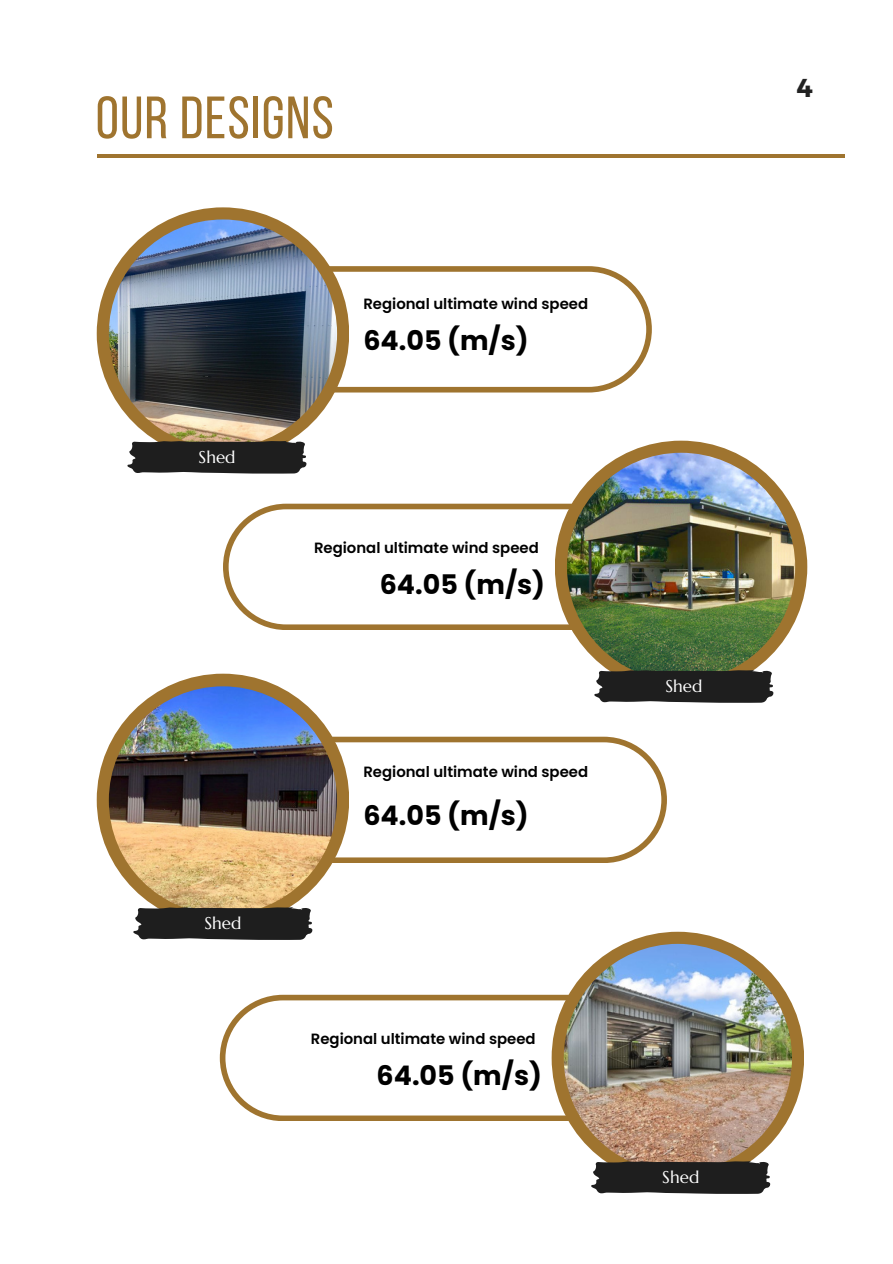
<style>
.page{position:relative;width:893px;height:1264px;background:#fff}
.page>*{position:absolute;margin:0;border:0;box-sizing:border-box;transform-origin:0 0}
.t1{font:59.55px "Bebas Neue";letter-spacing:.02em;color:#9f742f}
.t2{font:700 27px "Poppins";color:#000}
.t3{font:700 25.8px "Montserrat";color:#222}
.t4{font:17.1px "Marcellus";color:#fff}
.t5{font:600 14.85px "Poppins";color:#000}
</style>
<div class="page">
<svg style="left:330px;top:266px;width:321px;height:126px"></svg>
<div style="left:97px;top:207px;width:252px;height:253px;background:#9f742f;border-radius:50%"></div>
<div style="left:97px;top:673px;width:252px;height:253px;background:#9f742f;border-radius:50%"></div>
<div style="left:554px;top:440px;width:253px;height:253px;background:#9f742f;border-radius:50%"></div>
<svg style="left:318px;top:736px;width:348px;height:126px"></svg>
<svg style="left:223px;top:503px;width:363px;height:126px"></svg>
<img style="left:109px;top:219px;width:228px;height:228px;border-radius:50%">
<hr style="left:97px;top:154px;width:747px;height:4px;background:#9f742f">
<svg style="left:127px;top:440px;width:180px;height:33px;background:#32312f"></svg>
<img style="left:567px;top:453px;width:228px;height:228px;border-radius:50%">
<img style="left:109px;top:686px;width:228px;height:228px;border-radius:50%">
<svg style="left:594px;top:670px;width:179px;height:32px;background:#2a2b2a"></svg>
<svg style="left:133px;top:907px;width:179px;height:32px;background:#2d2c2b"></svg>
<div style="left:551px;top:931px;width:253px;height:253px;background:#9f742f;border-radius:50%"></div>
<svg style="left:220px;top:994px;width:349px;height:126px"></svg>
<img style="left:563px;top:943px;width:229px;height:229px;border-radius:50%">
<svg style="left:591px;top:1160px;width:179px;height:33px;background:#312f2d"></svg>
<p class="t1" style="left:96px;top:94px;width:239px">OUR DESIGNS</p>
<p class="t4" style="left:198px;top:446px;width:38px">Shed</p>
<p class="t5" style="left:363px;top:294px;width:226px">Regional ultimate wind speed</p>
<p class="t2" style="left:363px;top:321px;width:167px">64.05 (m/s)</p>
<p class="t5" style="left:314px;top:537px;width:226px">Regional ultimate wind speed</p>
<p class="t2" style="left:380px;top:565px;width:167px">64.05 (m/s)</p>
<p class="t5" style="left:363px;top:761px;width:226px">Regional ultimate wind speed</p>
<p class="t4" style="left:204px;top:912px;width:38px">Shed</p>
<p class="t2" style="left:363px;top:796px;width:167px">64.05 (m/s)</p>
<p class="t5" style="left:311px;top:1028px;width:226px">Regional ultimate wind speed</p>
<p class="t2" style="left:376px;top:1056px;width:167px">64.05 (m/s)</p>
<p class="t4" style="left:665px;top:675px;width:38px">Shed</p>
<p class="t4" style="left:662px;top:1166px;width:38px">Shed</p>
<p class="t3" style="left:796px;top:71px;width:18px">4</p>
</div>
